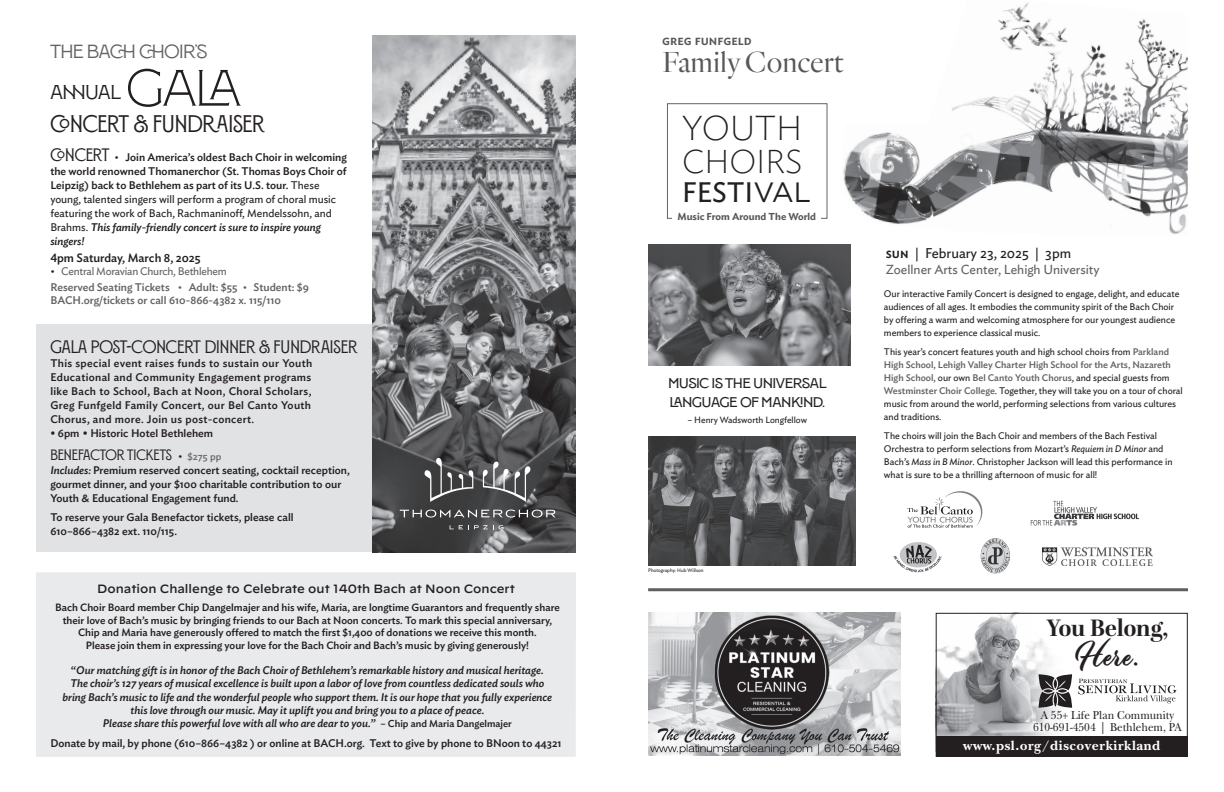
<style>
.page{position:relative;width:1224px;height:792px;background:#fff}
.page>*{position:absolute;margin:0;border:0;box-sizing:border-box;transform-origin:0 0}
.t1{font:300 51px "Montecatini Pro Largo";color:#231f20}
.t2{font:200 34.3px "Ideal Sans";color:#231f20}
.t3{font:200 32.7px "Ideal Sans";color:#231f20}
.t4{font:32.5px "Modish";color:#231f20}
.t5{font:300 30px "Quarto";color:#57585a}
.t6{font:28px "Ideal Sans";color:#231f20}
.t7{font:500 24px "Montecatini Pro Stretto";letter-spacing:-.005em;color:#231f20}
.t8{font:700 23.4px "Abril Display";color:#231f20}
.t9{font:500 20px "Montecatini Pro Ampio";color:#231f20}
.t10{font:500 19px "Montecatini Pro Ampio";letter-spacing:-.01em;color:#636366}
.t11{font:500 18px "Montecatini Pro Stretto";color:#231f20}
.t12{font:500 15px "Montecatini Pro Stretto";color:#231f20}
.t13{font:600 14px/19px "Montecatini Pro Ampio";color:#231f20}
.t14{font:700 14px "New Baskerville Std";letter-spacing:.04em;color:#fff}
.t15{font:14px "Ideal Sans";color:#231f20}
.t16{font:500 14px "Ideal Sans";color:#57585a}
.t17{font:13px "Ideal Sans";color:#636366}
.t18{font:500 12px "Decimal";color:#231f20}
.t19{font:12px/11.9px "New Baskerville Std";color:#231f20;text-align:center;scale:.92 1}
.t20{font:500 12px "Ideal Sans";color:#231f20}
.t21{font:500 11px/14px "Ideal Sans";color:#231f20}
.t22{font:italic 500 11px/13.2px "Ideal Sans";color:#231f20;text-align:center}
.t23{font:500 11px/16px "Ideal Sans";color:#636366}
.t24{font:500 10.5px/12.6px "Ideal Sans";color:#231f20;text-align:center}
.t25{font:600 10px "Ideal Sans";color:#57585a}
.t26{font:9.5px/13px "Ideal Sans";color:#231f20}
.t27{font:9px "Ideal Sans";color:#231f20}
.t28{font:5px "Ideal Sans";color:#231f20}
.s1{font-family:"Montecatini Pro Stretto";font-size:18px}
.s2{font-family:"Decimal";font-weight:400}
.s3{font-weight:400}
.s4{font-style:italic}
.s5{font-family:"Decimal";font-weight:400;color:#231f20}
.s6{font-family:"Decimal";font-weight:400;font-size:11px}
.s7{font-family:"Ideal Sans";font-size:10px;color:#6c6d70}
.s8{font-style:normal}
.s9{font-style:normal;font-size:10px}
.s10{font-family:"Gotham"}
.s11{font-weight:500}
.s12{font-weight:500;color:#636366}
</style>
<div class="page">
<img style="left:938px;top:615px;width:132px;height:122px">
<div style="left:936px;top:613px;width:252px;height:144px;border:1px solid #231f20"></div>
<div style="left:936px;top:737px;width:252px;height:20px;background:#231f20"></div>
<svg style="left:1039px;top:674px;width:33px;height:34px"></svg>
<svg style="left:1078px;top:679px;width:99px;height:25px"></svg>
<img style="left:648px;top:612px;width:252px;height:144px">
<div style="left:36px;top:572px;width:540px;height:185px;background:#e9eaeb"></div>
<div style="left:667px;top:103px;width:161px;height:116px;border:1px solid #636366"></div>
<div style="left:673px;top:212px;width:148px;height:19px;background:#fff"></div>
<img style="left:893px;top:542px;width:49px;height:30px">
<img style="left:980px;top:538px;width:30px;height:36px">
<svg style="left:907px;top:491px;width:75px;height:37px"></svg>
<img style="left:1030px;top:500px;width:109px;height:26px">
<img style="left:1043px;top:547px;width:110px;height:19px">
<img style="left:648px;top:245px;width:203px;height:121px">
<img style="left:648px;top:437px;width:207px;height:129px">
<img style="left:843px;top:2px;width:345px;height:232px">
<hr style="left:648px;top:588px;width:540px;height:3px;background:#231f20">
<div style="left:36px;top:325px;width:357px;height:227px;background:#e1e2e4"></div>
<img style="left:373px;top:35px;width:203px;height:517px">
<svg style="left:400px;top:509px;width:155px;height:9px"></svg>
<svg style="left:450px;top:525px;width:54px;height:4px"></svg>
<svg style="left:424px;top:458px;width:49px;height:44px;background:#5c5c5d"></svg>
<svg style="left:483px;top:461px;width:48px;height:41px;background:#717273"></svg>
<h3 class="t10" style="left:50px;top:41px;width:158px">THE BACH CHOIR’S</h3>
<h1 class="t1" style="left:127px;top:62px;width:116px">Gala</h1>
<h3 class="t7" style="left:50px;top:111px;width:215px">C ONCERT &amp; FUNDRAISER</h3>
<h3 class="t9" style="left:50px;top:81px;width:72px">ANNUAL</h3>
<p class="t21" style="left:50px;top:149px;width:298px"><span class="s1">C ONCERT</span> <span class="s2">•</span> Join America’s oldest Bach Choir in welcoming the world renowned Thomanerchor (St. Thomas Boys Choir of Leipzig) back to Bethlehem as part of its U.S. tour. <span class="s3">These young, talented singers will perform a program of choral music featuring the work of Bach, Rachmaninoff, Mendelssohn, and Brahms.</span> <span class="s4">This family-friendly concert is sure to inspire young singers!</span></p>
<p class="t20" style="left:50px;top:249px;width:152px">4pm Saturday, March 8, 2025</p>
<p class="t23" style="left:50px;top:262px;width:260px"><span class="s5">•</span> <span class="s3">Central Moravian Church, Bethlehem<br></span>Reserved Seating Tickets <span class="s2">•</span> Adult: $55 <span class="s2">•</span> Student: $9</p>
<p class="t23" style="left:50px;top:291px;width:232px">BACH.org/tickets or call 610-866-4382 x. 115/110</p>
<h3 class="t11" style="left:50px;top:337px;width:308px">GALA POST-CONCERT DINNER &amp; FUNDRAISER</h3>
<p class="t21" style="left:50px;top:355px;width:263px;text-align:justify">This special event raises funds to sustain our Youth Educational and Community Engagement programs like Bach to School, Bach at Noon, Choral Scholars, Greg Funfgeld Family Concert, our Bel Canto Youth Chorus, and more. Join us post-concert.</p>
<p class="t21" style="left:50px;top:426px;width:164px">• 6pm • Historic Hotel Bethlehem</p>
<h3 class="t12" style="left:50px;top:447px;width:172px">BENEFACTOR TICKETS <span class="s6">•</span> <span class="s7">$275 pp</span></h3>
<p class="t21" style="left:50px;top:463px;width:301px"><span class="s4">Includes:</span> Premium reserved concert seating, cocktail reception, gourmet dinner, and your $100 charitable contribution to our<br>Youth &amp; Educational Engagement fund.</p>
<p class="t21" style="left:50px;top:510px;width:245px">To reserve your Gala Benefactor tickets, please call<br>610–866–4382 ext. 110/115.</p>
<p class="t18" style="left:97px;top:577px;width:419px">Donation Challenge to Celebrate out 140th Bach at Noon Concert</p>
<p class="t24" style="left:55px;top:600px;width:506px">Bach Choir Board member Chip Dangelmajer and his wife, Maria, are longtime Guarantors and frequently share their love of Bach’s music by bringing friends to our Bach at Noon concerts. To mark this special anniversary, Chip and Maria have generously offered to match the first $1,400 of donations we receive this month.<br>Please join them in expressing your love for the Bach Choir and Bach’s music by giving generously!</p>
<p class="t22" style="left:63px;top:663px;width:491px"><span class="s8">“</span>Our matching gift is in honor of the Bach Choir of Bethlehem’s remarkable history and musical heritage.<br>The choir’s 127 years of musical excellence is built upon a labor of love from countless dedicated souls who bring Bach’s music to life and the wonderful people who support them. It is our hope that you fully experience this love through our music. May it uplift you and bring you to a place of peace.<br>Please share this powerful love with all who are dear to you.<span class="s8">”</span> <span class="s9">– Chip and Maria Dangelmajer</span></p>
<p class="t21" style="left:50px;top:735px;width:513px">Donate by mail, by phone (610–866–4382 ) or online at BACH.org. Text to give by phone to BNoon to 44321</p>
<p class="t16" style="left:662px;top:29px;width:91px">greg funfgeld</p>
<h3 class="t5" style="left:662px;top:42px;width:183px">Family Concert</h3>
<h2 class="t2" style="left:682px;top:101px;width:121px">YOUTH</h2>
<h3 class="t3" style="left:682px;top:137px;width:122px">CHOIRS</h3>
<h3 class="t6" style="left:682px;top:171px;width:130px">FESTI<span class="s10">VAL</span></h3>
<p class="t25" style="left:678px;top:209px;width:140px">Music From Around The World</p>
<p class="t13" style="left:668px;top:373px;width:158px">MUSIC IS THE UNIVERSAL<br>LANGUAGE OF MANKIND.</p>
<p class="t27" style="left:687px;top:413px;width:121px">– Henry Wadsworth Longfellow</p>
<p class="t28" style="left:648px;top:566px;width:57px">Photography: Hub Willson</p>
<p class="t15" style="left:886px;top:242px;width:187px"><span class="s11">sun</span> | February 23, 2025 | 3pm</p>
<p class="t17" style="left:886px;top:260px;width:215px">Zoellner Arts Center, Lehigh University</p>
<p class="t26" style="left:884px;top:286px;width:297px">Our interactive Family Concert is designed to engage, delight, and educate audiences of all ages. It embodies the community spirit of the Bach Choir by offering a warm and welcoming atmosphere for our youngest audience members to experience classical music.</p>
<p class="t26" style="left:884px;top:344px;width:300px">This year’s concert features youth and high school choirs from <span class="s12">Parkland High School, Lehigh Valley Charter High School for the Arts, Nazareth High School,</span> our own <span class="s12">Bel Canto Youth Chorus</span>, and special guests from <span class="s12">Westminster Choir College</span>. Together, they will take you on a tour of choral music from around the world, performing selections from various cultures and traditions.</p>
<p class="t26" style="left:884px;top:428px;width:290px">The choirs will join the Bach Choir and members of the Bach Festival Orchestra to perform selections from Mozart’s <span class="s4">Requiem in D Minor</span> and Bach’s <span class="s4">Mass in B Minor</span>. Christopher Jackson will lead this performance in what is sure to be a thrilling afternoon of music for all!</p>
<h3 class="t8" style="left:1046px;top:611px;width:124px">You Belong,</h3>
<h3 class="t4" style="left:1075px;top:635px;width:66px">Here.</h3>
<p class="t19" style="left:1033px;top:710px;width:163px">A 55+ Life Plan Community<br>610-691-4504 | Bethlehem, PA</p>
<p class="t14" style="left:963px;top:737px;width:199px">www.psl.org/discoverkirkland</p>
</div>
